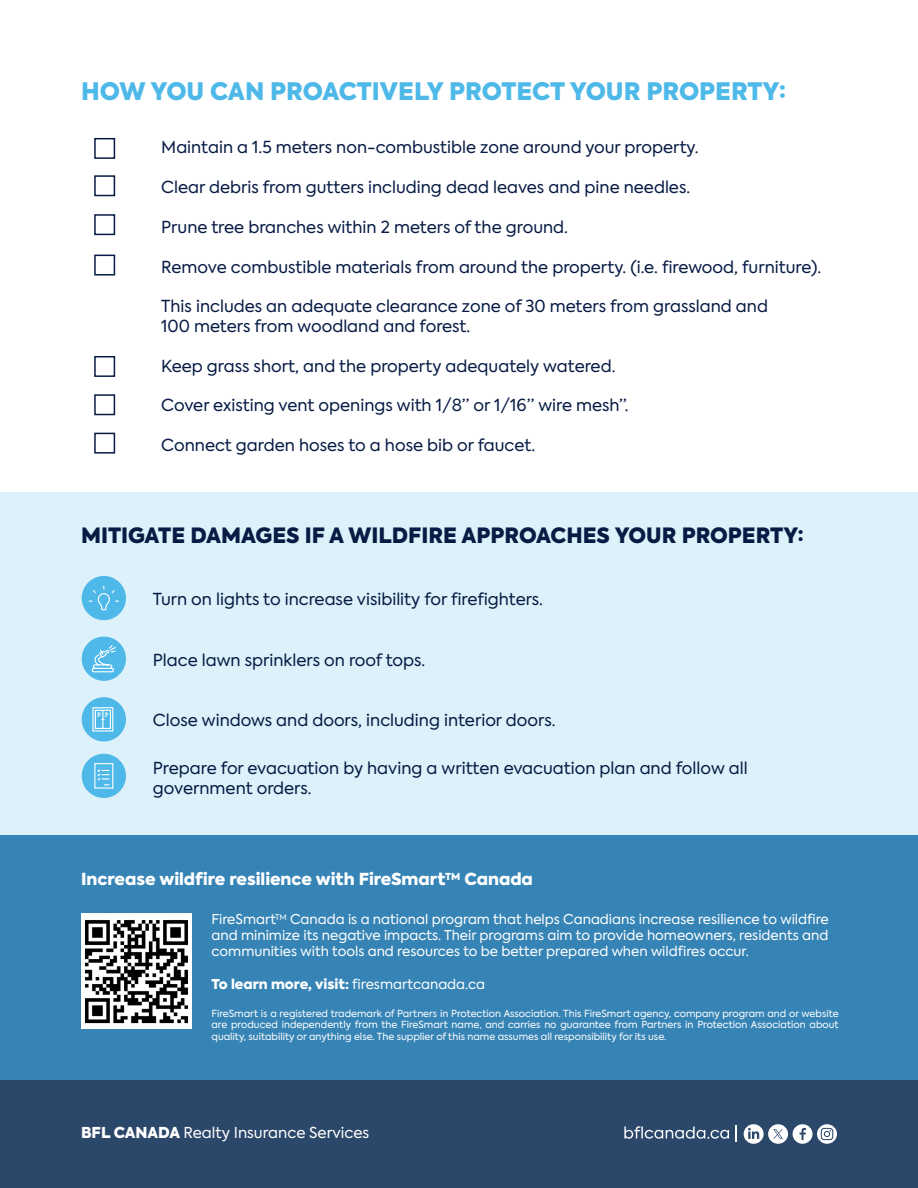
<style>
.page{position:relative;width:918px;height:1188px;background:#fff}
.page>*{position:absolute;margin:0;border:0;box-sizing:border-box;transform-origin:0 0}
.t1{font:900 24px "Axiforma";color:#4eb9e9}
.t2{font:900 21px "Axiforma";color:#071b44}
.t3{font:16.5px "Axiforma";color:#071b44}
.t4{font:900 16.5px "Axiforma";color:#fff}
.contact_us{font:15px "Axiforma";color:#fff}
.t5{font:13.5px/16.2px "Axiforma";color:#fff;text-align:justify}
.t6{font:900 13.5px "Axiforma";color:#fff}
.t7{font:9.75px/11.7px "Axiforma";color:#fff;text-align:justify}
.s1{font-weight:400}
.s2{font-weight:900}
</style>
<div class="page">
<div style="left:0;top:492px;width:918px;height:343px;background:#dcf1fa"></div>
<div style="left:0;top:835px;width:918px;height:245px;background:#3684b6"></div>
<div style="left:1px;top:1080px;width:917px;height:108px;background:#2b4769"></div>
<svg style="left:624px;top:1126px;width:105px;height:13px"></svg>
<svg style="left:736px;top:1125px;width:1px;height:16px"></svg>
<svg style="left:744px;top:1124px;width:93px;height:20px"></svg>
<div style="left:94px;top:138px;width:21px;height:21px;border:2px solid #071b44"></div>
<div style="left:94px;top:175px;width:21px;height:21px;border:2px solid #071b44"></div>
<div style="left:94px;top:214px;width:21px;height:21px;border:2px solid #071b44"></div>
<div style="left:94px;top:255px;width:21px;height:21px;border:2px solid #071b44"></div>
<div style="left:94px;top:356px;width:21px;height:21px;border:2px solid #071b44"></div>
<div style="left:94px;top:394px;width:21px;height:21px;border:2px solid #071b44"></div>
<div style="left:94px;top:433px;width:21px;height:21px;border:2px solid #071b44"></div>
<div style="left:82px;top:576px;width:44px;height:44px;background:#4eb9e9;border-radius:50%"></div>
<div style="left:82px;top:697px;width:44px;height:44px;background:#4eb9e9;border-radius:50%"></div>
<div style="left:82px;top:637px;width:44px;height:44px;background:#4eb9e9;border-radius:50%"></div>
<div style="left:82px;top:754px;width:44px;height:44px;background:#4eb9e9;border-radius:50%"></div>
<svg style="left:94px;top:763px;width:20px;height:26px"></svg>
<svg style="left:91px;top:645px;width:25px;height:28px"></svg>
<svg style="left:92px;top:707px;width:22px;height:25px"></svg>
<svg style="left:89px;top:586px;width:30px;height:25px"></svg>
<div style="left:81px;top:914px;width:110px;height:115px;background:#fff"></div>
<img style="left:85px;top:920px;width:103px;height:104px">
<p class="t1" style="left:81px;top:74px;width:707px">HOW YOU CAN PROACTIVELY PROTECT YOUR PROPERTY:</p>
<p class="t3" style="left:161px;top:137px;width:539px">Maintain a 1.5 meters non-combustible zone around your property.</p>
<p class="t3" style="left:161px;top:177px;width:530px">Clear debris from gutters including dead leaves and pine needles.</p>
<p class="t3" style="left:161px;top:216px;width:408px">Prune tree branches within 2 meters of the ground.</p>
<p class="t3" style="left:161px;top:256px;width:661px">Remove combustible materials from around the property. (i.e. firewood, furniture).</p>
<p class="t3" style="left:161px;top:296px;width:608px">This includes an adequate clearance zone of 30 meters from grassland and</p>
<p class="t3" style="left:161px;top:316px;width:311px">100 meters from woodland and forest.</p>
<p class="t3" style="left:161px;top:355px;width:456px">Keep grass short, and the property adequately watered.</p>
<p class="t3" style="left:161px;top:395px;width:469px">Cover existing vent openings with 1/8” or 1/16” wire mesh”.</p>
<p class="t3" style="left:161px;top:435px;width:375px">Connect garden hoses to a hose bib or faucet.</p>
<p class="t2" style="left:81px;top:520px;width:725px">MITIGATE DAMAGES IF A WILDFIRE APPROACHES YOUR PROPERTY:</p>
<p class="t3" style="left:153px;top:589px;width:392px">Turn on lights to increase visibility for firefighters.</p>
<p class="t3" style="left:153px;top:649px;width:274px">Place lawn sprinklers on roof tops.</p>
<p class="t3" style="left:153px;top:710px;width:404px">Close windows and doors, including interior doors.</p>
<p class="t3" style="left:153px;top:757px;width:596px">Prepare for evacuation by having a written evacuation plan and follow all</p>
<p class="t3" style="left:153px;top:777px;width:160px">government orders.</p>
<p class="t4" style="left:81px;top:868px;width:453px">Increase wildfire resilience with FireSmart<sup>TM</sup> Canada</p>
<p class="t5" style="left:212px;top:911px;width:619px">FireSmart<sup>TM</sup> Canada is a national program that helps Canadians increase resilience to wildfire and minimize its negative impacts. Their programs aim to provide homeowners, residents and communities with tools and resources to be better prepared when wildfires occur.</p>
<p class="t6" style="left:212px;top:974px;width:275px">To learn more, visit: <span class="s1">firesmartcanada.ca</span></p>
<p class="t7" style="left:212px;top:1008px;width:629px">FireSmart is a registered trademark of Partners in Protection Association. This FireSmart agency, company program and or website are produced independently from the FireSmart name, and carries no guarantee from Partners in Protection Association about quality, suitability or anything else. The supplier of this name assumes all responsibility for its use.</p>
<p class="contact_us" style="left:81px;top:1123px;width:290px"><span class="s2">BFL CANADA</span> Realty Insurance Services</p>
</div>
